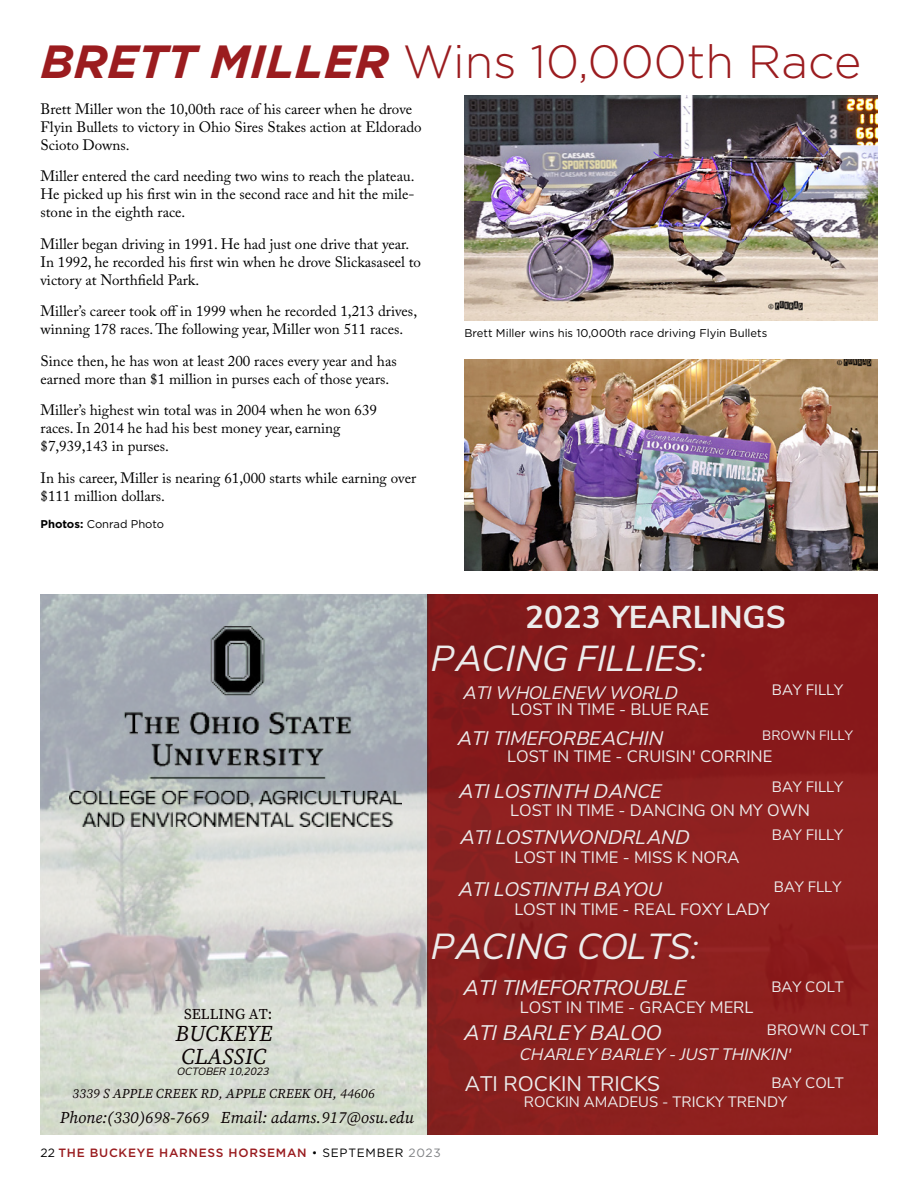
<style>
.page{position:relative;width:918px;height:1188px;background:#fff}
.page>*{position:absolute;margin:0;border:0;box-sizing:border-box;transform-origin:0 0}
.t1{font:300 46.5px "Gotham";color:#9b1c1f}
.t2{font:36px "buckeye sans italic regular";color:#ececec}
.t3{font:31.5px "buckeye sans bold bold";color:#ececec}
.t4{font:22.5px/22.5px "buckeye serif italic regular";color:#0a0203}
.t5{font:21px "buckeye sans italic regular";color:#ececec}
.t6{font:21px "buckeye sans regular regular";color:#ececec}
.t7{font:19.5px "buckeye sans italic regular";color:#ececec}
.t8{font:18px "buckeye sans italic regular";color:#ececec}
.t9{font:16.5px "buckeye sans regular regular";color:#ececec}
.t10{font:16.5px "buckeye serif italic regular";color:#0a0203}
.t11{font:16.5px "buckeye sans italic regular";color:#ececec}
.t12{font:15px/18px "Adobe Caslon Pro";color:#000}
.t13{font:15px/18.9px "buckeye sans regular regular";color:#ececec}
.t14{font:15px "buckeye serif regular regular";color:#0a0203}
.t15{font:13.5px "buckeye serif italic regular";color:#0a0203}
.t16{font:13.5px "buckeye sans regular regular";color:#ececec}
.t17{font:500 12px "Gotham";letter-spacing:.06em;color:#991b1e}
.t18{font:11.25px "Gotham";color:#000}
.t19{font:10.5px "buckeye sans italic regular";color:#0a0203}
.s1{font-weight:700;font-style:italic}
.s2{font-weight:700}
.s3{font-weight:400;color:#000}
.s4{font-weight:300;color:#000}
.s5{font-weight:400;color:#808285}
</style>
<div class="page">
<img style="left:464px;top:360px;width:414px;height:210px">
<img style="left:464px;top:95px;width:414px;height:225px">
<img style="left:40px;top:595px;width:387px;height:540px">
<img style="left:70px;top:626px;width:332px;height:201px">
<img style="left:427px;top:595px;width:451px;height:540px">
<h1 class="t1" style="left:40px;top:32px;width:822px"><span class="s1">BRETT MILLER</span> Wins 10,000th Race</h1>
<p class="t12" style="left:40px;top:100px;width:383px">Brett Miller won the 10,00th race of his career when he drove<br>Flyin Bullets to victory in Ohio Sires Stakes action at Eldorado<br>Scioto Downs.</p>
<p class="t12" style="left:40px;top:167px;width:375px;text-align:justify">Miller entered the card needing two wins to reach the plateau.<br>He picked up his first win in the second race and hit the mile&shy;stone in the eighth race.</p>
<p class="t12" style="left:40px;top:235px;width:382px">Miller began driving in 1991. He had just one drive that year.<br>In 1992, he recorded his first win when he drove Slickasaseel to victory at Northfield Park.</p>
<p class="t12" style="left:40px;top:302px;width:378px">Miller’s career took off in 1999 when he recorded 1,213 drives, winning 178 races. The following year, Miller won 511 races.</p>
<p class="t12" style="left:40px;top:352px;width:358px">Since then, he has won at least 200 races every year and has earned more than $1 million in purses each of those years.</p>
<p class="t12" style="left:40px;top:401px;width:338px">Miller’s highest win total was in 2004 when he won 639 races. In 2014 he had his best money year, earning $7,939,143 in purses.</p>
<p class="t12" style="left:40px;top:469px;width:377px">In his career, Miller is nearing 61,000 starts while earning over $111 million dollars.</p>
<p class="t18" style="left:40px;top:517px;width:125px"><span class="s2">Photos:</span> Conrad Photo</p>
<p class="t18" style="left:464px;top:326px;width:304px">Brett Miller wins his 10,000th race driving Flyin Bullets</p>
<p class="t14" style="left:184px;top:1004px;width:90px">SELLING AT:</p>
<h3 class="t4" style="left:175px;top:1023px;width:99px">BUCKEYE<br>CLASSIC</h3>
<p class="t19" style="left:178px;top:1064px;width:93px">OCTOBER 10,2023</p>
<p class="t15" style="left:72px;top:1084px;width:304px">3339 S APPLE CREEK RD, APPLE CREEK OH, 44606</p>
<p class="t10" style="left:60px;top:1106px;width:356px">Phone:(330)698-7669 Email: adams.917@osu.edu</p>
<h3 class="t3" style="left:525px;top:594px;width:262px">2023 YEARLINGS</h3>
<h2 class="t2" style="left:433px;top:632px;width:274px">PACING FILLIES:</h2>
<p class="t8" style="left:463px;top:679px;width:217px">ATI WHOLENEW WORLD</p>
<p class="t13" style="left:772px;top:679px;width:73px">BAY FILLY</p>
<p class="t9" style="left:511px;top:698px;width:200px">LOST IN TIME - BLUE RAE</p>
<h3 class="t7" style="left:457px;top:724px;width:207px">ATI TIMEFORBEACHIN</h3>
<p class="t16" style="left:762px;top:725px;width:92px">BROWN FILLY</p>
<p class="t9" style="left:507px;top:744px;width:267px">LOST IN TIME - CRUISIN' CORRINE</p>
<h3 class="t7" style="left:458px;top:777px;width:205px">ATI LOSTINTH DANCE</h3>
<p class="t13" style="left:772px;top:777px;width:73px">BAY FILLY</p>
<p class="t9" style="left:510px;top:798px;width:301px">LOST IN TIME - DANCING ON MY OWN</p>
<h3 class="t7" style="left:460px;top:823px;width:232px">ATI LOSTNWONDRLAND</h3>
<p class="t13" style="left:772px;top:824px;width:73px">BAY FILLY</p>
<p class="t9" style="left:514px;top:845px;width:227px">LOST IN TIME - MISS K NORA</p>
<h3 class="t7" style="left:458px;top:875px;width:206px">ATI LOSTINTH BAYOU</h3>
<p class="t13" style="left:774px;top:876px;width:69px">BAY FLLY</p>
<p class="t9" style="left:514px;top:897px;width:257px">LOST IN TIME - REAL FOXY LADY</p>
<h2 class="t2" style="left:433px;top:920px;width:268px">PACING COLTS:</h2>
<h3 class="t5" style="left:463px;top:972px;width:225px">ATI TIMEFORTROUBLE</h3>
<p class="t13" style="left:771px;top:976px;width:74px">BAY COLT</p>
<p class="t9" style="left:520px;top:995px;width:235px">LOST IN TIME - GRACEY MERL</p>
<h3 class="t5" style="left:463px;top:1018px;width:200px">ATI BARLEY BALOO</h3>
<p class="t13" style="left:767px;top:1019px;width:104px">BROWN COLT</p>
<p class="t11" style="left:520px;top:1042px;width:273px">CHARLEY BARLEY - JUST THINKIN'</p>
<h3 class="t6" style="left:465px;top:1069px;width:197px">ATI ROCKIN TRICKS</h3>
<p class="t13" style="left:524px;top:1073px;width:322px;text-indent:248px">BAY COLT<br>ROCKIN AMADEUS - TRICKY TRENDY</p>
<p class="t17" style="left:40px;top:1145px;width:402px"><span class="s3">22</span> THE BUCKEYE HARNESS HORSEMAN <span class="s4">•</span> <span class="s3">SEPTEMBER</span> <span class="s5">2023</span></p>
</div>
